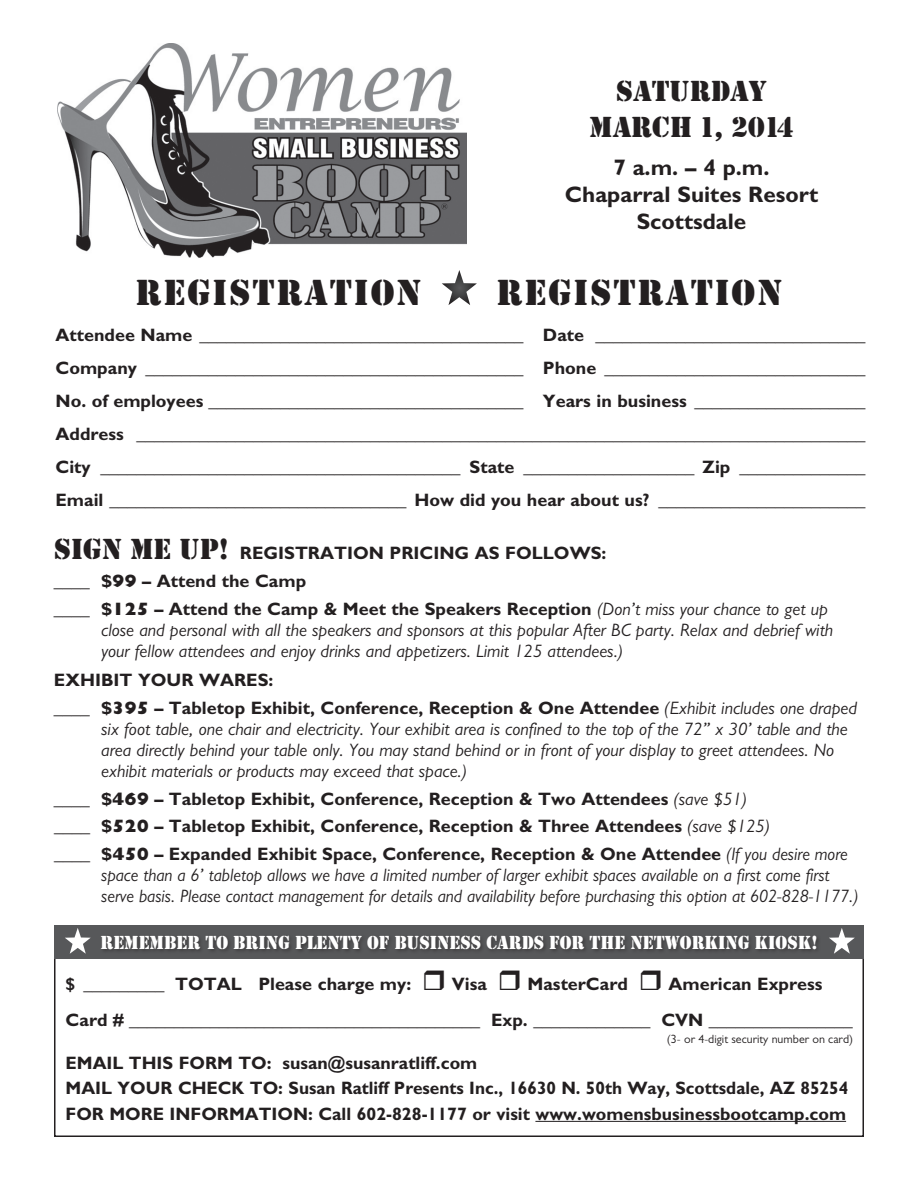
<style>
.page{position:relative;width:918px;height:1188px;background:#fff}
.page>*{position:absolute;margin:0;border:0;box-sizing:border-box;transform-origin:0 0}
.t1{font:37.5px "Stencil D";letter-spacing:.05em;color:#231f20}
.t2{font:30px/36px "Stencil D";color:#231f20;text-align:center}
.t3{font:700 22.5px/27px "Gill Sans";color:#231f20;text-align:center}
.t4{font:19.5px "Stencil D";color:#fff;scale:.95 1}
.t5{font:700 18px/33px "Gill Sans";color:#231f20}
.t6{font:italic 18px/21px "Gill Sans";color:#231f20}
.t7{font:italic 18px/21px "Gill Sans";color:#231f20;scale:.96 1}
.t8{font:12px "Gill Sans";color:#231f20}
.s1{font-family:"Stencil D";font-weight:400;font-size:30px}
.s2{font-weight:800}
.s3{font-weight:400;font-style:italic}
</style>
<div class="page">
<img style="left:57px;top:44px;width:410px;height:214px">
<svg style="left:442px;top:270px;width:35px;height:35px"></svg>
<div style="left:54px;top:956px;width:810px;height:181px;border:2px solid #231f20"></div>
<hr style="left:535px;top:1121px;width:311px;height:1px;background:#231f20">
<div style="left:54px;top:925px;width:810px;height:33px;background:#57585a"></div>
<div style="left:99px;top:934px;width:819px;height:41px;background:#231f20;opacity:.5"></div>
<svg style="left:65px;top:928px;width:26px;height:26px"></svg>
<svg style="left:829px;top:928px;width:26px;height:26px"></svg>
<svg style="left:425px;top:970px;width:19px;height:5px"></svg>
<svg style="left:500px;top:970px;width:20px;height:5px"></svg>
<svg style="left:641px;top:970px;width:20px;height:5px"></svg>
<h2 class="t2" style="left:589px;top:73px;width:206px">SATURDAY<br>MARCH 1, 2014</h2>
<p class="t3" style="left:565px;top:154px;width:255px">7 a.m. – 4 p.m.<br>Chaparral Suites Resort<br>Scottsdale</p>
<h1 class="t1" style="left:136px;top:271px;width:287px">REGISTRATION</h1>
<h1 class="t1" style="left:496px;top:271px;width:287px">REGISTRATION</h1>
<p class="t5" style="left:55px;top:319px;width:812px;text-align:justify">Attendee Name ____________________________________ Date ______________________________ Company __________________________________________ Phone _____________________________ No. of employees ___________________________________ Years in business ___________________ Address _________________________________________________________________________________ City ________________________________________ State ___________________ Zip ______________ Email _________________________________ How did you hear about us? _______________________</p>
<p class="t5" style="left:54px;top:537px;width:554px"><span class="s1">SIGN ME UP!</span> Registration pric ing as follows:</p>
<p class="t5" style="left:54px;top:567px;width:775px;line-height:27.8px">____ <span class="s2">$99</span> – Attend the Camp<br>____ <span class="s2">$125</span> – Attend the Camp &amp; Meet the Speakers Reception <span class="s3">(Don’t miss your chance to get up</span></p>
<p class="t6" style="left:101px;top:619px;width:733px">close and personal with all the speakers and sponsors at this popular After BC party. Relax and debrief with your fellow attendees and enjoy drinks and appetizers. Limit 125 attendees.)</p>
<p class="t5" style="left:54px;top:664px;width:180px">Exh ibit Your Wares</p>
<p class="t5" style="left:54px;top:666px;width:805px;line-height:27.8px;text-indent:215px">:<br>____ <span class="s2">$395</span> – Tabletop Exhibit, Conference, Reception &amp; One Attendee <span class="s3">(Exhibit includes one draped</span></p>
<p class="t6" style="left:101px;top:718px;width:748px">six foot table, one chair and electricity. Your exhibit area is confined to the top of the 72” x 30’ table and the area directly behind your table only. You may stand behind or in front of your display to greet attendees. No exhibit materials or products may exceed that space.)</p>
<p class="t5" style="left:54px;top:785px;width:795px;line-height:27.8px">____ <span class="s2">$469</span> – Tabletop Exhibit, Conference, Reception &amp; Two Attendees <span class="s3">(save $51)<br></span>____ <span class="s2">$520</span> – Tabletop Exhibit, Conference, Reception &amp; Three Attendees <span class="s3">(save $125)<br></span>____ <span class="s2">$450</span> – Expanded Exhibit Space, Conference, Reception &amp; One Attendee <span class="s3">(If you desire more</span></p>
<p class="t7" style="left:101px;top:865px;width:790px">space than a 6’ tabletop allows we have a limited number of larger exhibit spaces available on a first come first serve basis. Please contact management for details and availability before purchasing this option at 602-828-1177.)</p>
<p class="t4" style="left:100px;top:931px;width:166px">REMEMBER TO BRING</p>
<p class="t4" style="left:295px;top:931px;width:117px">PLENTY OF BUSINESS</p>
<p class="t4" style="left:486px;top:931px;width:256px">CARDS FOR THE NETWORKING</p>
<p class="t4" style="left:755px;top:931px;width:12px">KIOS</p>
<p class="t4" style="left:798px;top:931px;width:22px">K!</p>
<p class="t5" style="left:66px;top:967px;width:118px">$ _________ TOT</p>
<p class="t5" style="left:217px;top:967px;width:196px">AL Please charge my:</p>
<p class="t5" style="left:452px;top:967px;width:37px">Visa</p>
<p class="t5" style="left:527px;top:967px;width:102px">MasterCard</p>
<p class="t5" style="left:66px;top:966px;width:789px;line-height:36px;text-indent:603px">American Express<br>Card # _______________________________________ Exp. _____________ CVN ________________</p>
<p class="t8" style="left:667px;top:1032px;width:188px">(3- or 4-digit security number on card)</p>
<p class="t5" style="left:66px;top:1050px;width:413px;line-height:25.5px">EMAI L th is form to: susan@susanratliff.com<br>Mail your Chec</p>
<p class="t5" style="left:232px;top:1071px;width:618px">k to: Susan Ratliff Presents I nc., 16630 N. 50th Way, Scottsdale, AZ 85254</p>
<p class="t5" style="left:66px;top:1097px;width:166px">For MORE informa</p>
<p class="t5" style="left:259px;top:1097px;width:589px">tion : Call 602-828-1177 or visit www.womensbusinessbootcamp.com</p>
</div>
